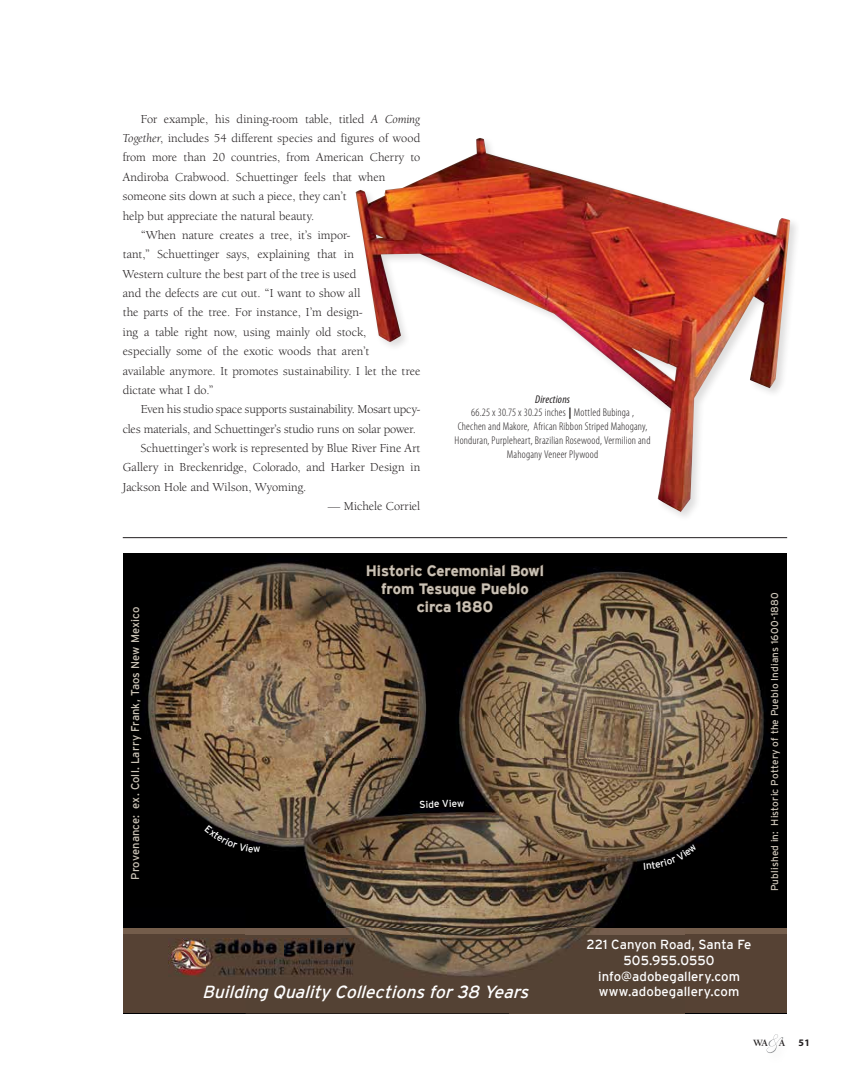
<style>
.page{position:relative;width:855px;height:1080px;background:#fff}
.page>*{position:absolute;margin:0;border:0;box-sizing:border-box;transform-origin:0 0}
.t1{font:italic 17.5px "Interstate";color:#fff}
.t2{font:700 15px/18px "Interstate";color:#cbc4b8;text-align:center}
.t3{font:13.12px/15.8px "Interstate";letter-spacing:.005em;color:#fff;text-align:center}
.t4{font:12.5px "Berkeley Oldstyle IT Cby BT";letter-spacing:.005em;color:#231f20}
.t5{font:300 condensed 11.25px/13.8px "Myriad Pro";letter-spacing:.015em;color:#231f20;text-align:center}
.t6{font:11.25px "Interstate";letter-spacing:.01em;color:#cdc5b8}
.t7{font:10px "Interstate";letter-spacing:.015em;color:#cdc5b8}
.t8{font:10px "Interstate";color:#fff}
.t9{font:700 10px "Myriad Pro";color:#231f20}
.t10{font:700 9.88px "Berkeley Oldstyle IT Cby BT";color:#231f20}
.s1{font-style:italic}
.s2{font-weight:400;font-style:italic}
.s3{font-weight:700;font-stretch:normal}
.s4{color:#cdc5b8}
</style>
<div class="page">
<svg style="left:767px;top:1034px;width:16px;height:19px"></svg>
<hr style="left:123px;top:537px;width:664px;height:1px;background:#231f20">
<div style="left:123px;top:934px;width:664px;height:79px;background:#564234"></div>
<div style="left:123px;top:929px;width:664px;height:5px;background:#745d4b"></div>
<img style="left:123px;top:553px;width:203px;height:177px">
<img style="left:123px;top:730px;width:162px;height:177px">
<img style="left:285px;top:730px;width:41px;height:29px">
<img style="left:246px;top:908px;width:439px;height:69px">
<img style="left:246px;top:759px;width:340px;height:149px">
<img style="left:586px;top:553px;width:201px;height:208px">
<img style="left:685px;top:761px;width:102px;height:166px">
<img style="left:326px;top:553px;width:260px;height:206px">
<img style="left:586px;top:759px;width:99px;height:126px">
<img style="left:326px;top:885px;width:359px;height:42px">
<img style="left:168px;top:938px;width:196px;height:39px">
<svg style="left:366px;top:564px;width:178px;height:49px;background:#130f0b"></svg>
<img style="left:356px;top:138px;width:435px;height:374px">
<svg style="left:205px;top:825px;width:55px;height:27px"></svg>
<svg style="left:644px;top:844px;width:53px;height:26px"></svg>
<p class="t4" style="left:141px;top:111px;width:281px">For example, his dining-room table, titled <span class="s1">A Coming</span></p>
<p class="t4" style="left:123px;top:131px;width:299px"><span class="s1">Together</span>, includes 54 different species and figures of wood</p>
<p class="t4" style="left:123px;top:150px;width:299px">from more than 20 countries, from American Cherry to</p>
<p class="t4" style="left:123px;top:169px;width:264px">Andiroba Crabwood. Schuettinger feels that when</p>
<p class="t4" style="left:123px;top:189px;width:225px">someone sits down at such a piece, they can’t</p>
<p class="t4" style="left:123px;top:208px;width:193px">help but appreciate the natural beauty.</p>
<p class="t4" style="left:141px;top:228px;width:211px">“When nature creates a tree, it’s impor-</p>
<p class="t4" style="left:123px;top:247px;width:233px">tant,” Schuettinger says, explaining that in</p>
<p class="t4" style="left:123px;top:266px;width:235px">Western culture the best part of the tree is used</p>
<p class="t4" style="left:123px;top:286px;width:239px">and the defects are cut out. “I want to show all</p>
<p class="t4" style="left:123px;top:305px;width:241px">the parts of the tree. For instance, I’m design-</p>
<p class="t4" style="left:123px;top:324px;width:245px">ing a table right now, using mainly old stock,</p>
<p class="t4" style="left:123px;top:344px;width:248px">especially some of the exotic woods that aren’t</p>
<p class="t4" style="left:123px;top:363px;width:299px">available anymore. It promotes sustainability. I let the tree</p>
<p class="t4" style="left:123px;top:383px;width:93px">dictate what I do.”</p>
<p class="t4" style="left:141px;top:402px;width:281px">Even his studio space supports sustainability. Mosart upcy-</p>
<p class="t4" style="left:123px;top:421px;width:295px">cles materials, and Schuettinger’s studio runs on solar power.</p>
<p class="t4" style="left:141px;top:441px;width:281px">Schuettinger’s work is represented by Blue River Fine Art</p>
<p class="t4" style="left:123px;top:460px;width:299px">Gallery in Breckenridge, Colorado, and Harker Design in</p>
<p class="t4" style="left:123px;top:479px;width:185px">Jackson Hole and Wilson, Wyoming.</p>
<p class="t4" style="left:328px;top:499px;width:94px">— Michele Corriel</p>
<p class="t5" style="left:455px;top:392px;width:197px"><span class="s2">Directions<br></span>66.25 x 30.75 x 30.25 inches <span class="s3">|</span> Mottled Bubinga ,<br>Chechen and Makore, African Ribbon Striped Mahogany, Honduran, Purpleheart, Brazilian Rosewood, Vermilion and Mahogany Veneer Plywood</p>
<p class="t6" style="left:129px;top:880px;width:275px;rotate:-90deg">Provenance: ex. Coll. Larry Frank, Taos New Mexico</p>
<p class="t2" style="left:366px;top:561px;width:180px">Historic Ceremonial Bowl from Tesuque Pueblo circa 1<span class="s4">880</span></p>
<p class="t8" style="left:419px;top:799px;width:46px;rotate:-2deg">Side View</p>
<h1 class="t1" style="left:202px;top:982px;width:333px">Building Quality Collectionsfor38 Years</h1>
<p class="t3" style="left:587px;top:937px;width:166px">221 Canyon Road, Santa Fe<br>505.955.0550 info@adobegallery.com www.adobegallery.com</p>
<p class="t7" style="left:769px;top:891px;width:300px;rotate:-90deg">Published in: Historic Pottery of the Pueblo Indians 1600-1880</p>
<p class="t10" style="left:753px;top:1037px;width:33px">WA A</p>
<p class="t9" style="left:798px;top:1036px;width:13px">51</p>
</div>
